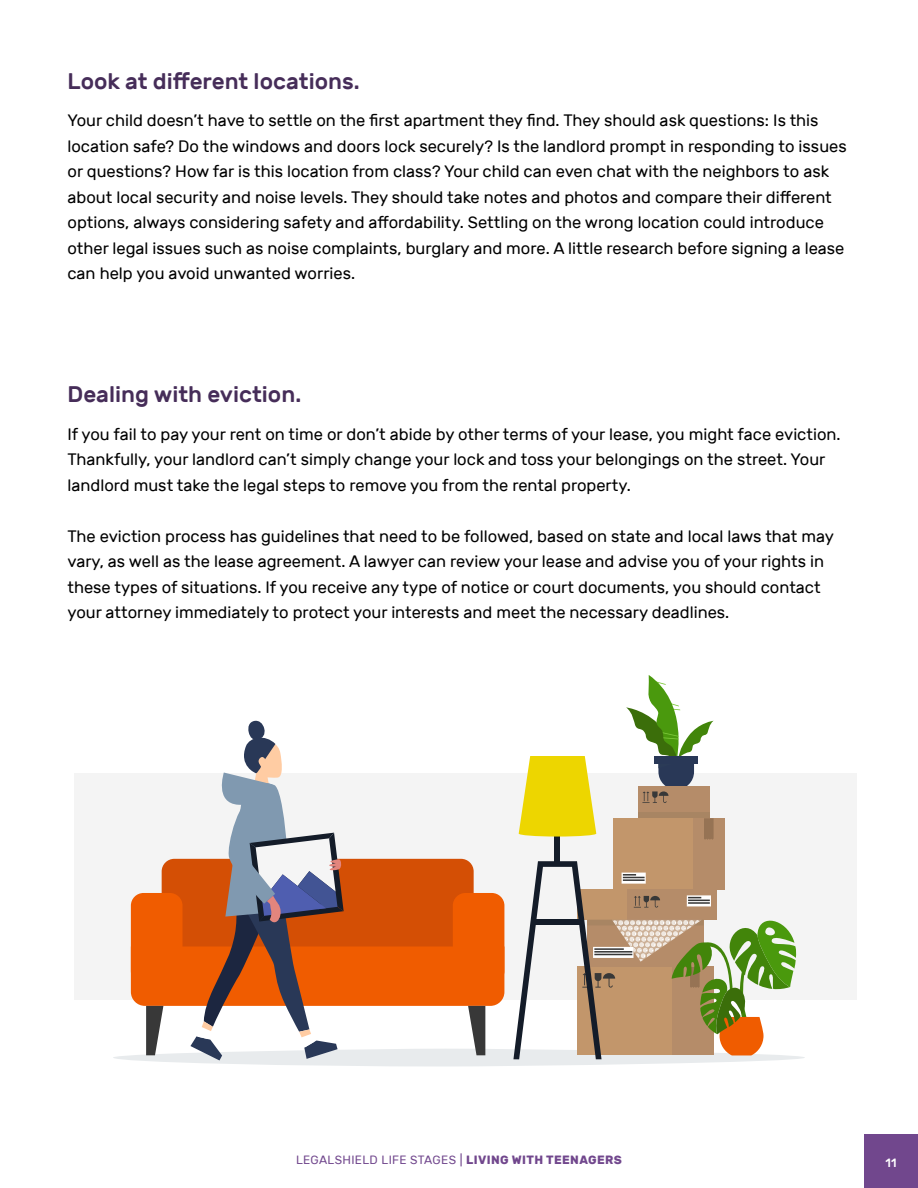
<style>
.page{position:relative;width:918px;height:1188px;background:#fff}
.page>*{position:absolute;margin:0;border:0;box-sizing:border-box;transform-origin:0 0}
.t1{font:500 22.5px "Rubik";color:#462d59}
.t2{font:16.5px/25.5px "Rubik";color:#000}
.t3{font:12px "Rubik";letter-spacing:.03em;color:#71478d}
.t4{font:500 12px "Rubik";color:#fff}
.s1{font-weight:700}
</style>
<div class="page">
<div style="left:864px;top:1134px;width:54px;height:54px;background:#71478d"></div>
<div style="left:74px;top:773px;width:783px;height:226px;background:#f4f4f4"></div>
<div style="left:113px;top:1049px;width:692px;height:18px;background:#e8ebed;border-radius:50%"></div>
<svg style="left:131px;top:720px;width:373px;height:340px"></svg>
<div style="left:638px;top:786px;width:71px;height:32px;background:#b58c69"></div>
<svg style="left:626px;top:675px;width:88px;height:128px"></svg>
<div style="left:645px;top:818px;width:79px;height:72px;background:#b58c69"></div>
<div style="left:613px;top:818px;width:79px;height:72px;background:#c2966b"></div>
<svg style="left:704px;top:818px;width:10px;height:22px"></svg>
<div style="left:638px;top:813px;width:71px;height:5px;background:#a88563"></div>
<svg style="left:513px;top:861px;width:283px;height:198px"></svg>
<div style="left:532px;top:919px;width:51px;height:6px;background:#141c29"></div>
<div style="left:555px;top:822px;width:5px;height:43px;background:#141c29"></div>
<svg style="left:519px;top:756px;width:77px;height:81px;background:#eeda24"></svg>
<h1 class="t1" style="left:68px;top:68px;width:294px">Look at different locations.</h1>
<p class="t2" style="left:68px;top:108px;width:781px">Your child doesn’t have to settle on the first apartment they find. They should ask questions: Is this location safe? Do the windows and doors lock securely? Is the landlord prompt in responding to issues or questions? How far is this location from class? Your child can even chat with the neighbors to ask about local security and noise levels. They should take notes and photos and compare their different options, always considering safety and affordability. Settling on the wrong location could introduce other legal issues such as noise complaints, burglary and more. A little research before signing a lease can help you avoid unwanted worries.</p>
<h1 class="t1" style="left:68px;top:381px;width:235px">Dealing with eviction.</h1>
<p class="t2" style="left:68px;top:422px;width:775px">If you fail to pay your rent on time or don’t abide by other terms of your lease, you might face eviction.<br>Thankfully, your landlord can’t simply change your lock and toss your belongings on the street. Your landlord must take the legal steps to remove you from the rental property.</p>
<p class="t2" style="left:68px;top:524px;width:768px">The eviction process has guidelines that need to be followed, based on state and local laws that may vary, as well as the lease agreement. A lawyer can review your lease and advise you of your rights in these types of situations. If you receive any type of notice or court documents, you should contact your attorney immediately to protect your interests and meet the necessary deadlines.</p>
<p class="t3" style="left:296px;top:1153px;width:327px">LEGALSHIELD LIFE STAGES | <span class="s1">LIVING WITH TEENAGERS</span></p>
<p class="t4" style="left:886px;top:1156px;width:12px">11</p>
</div>
